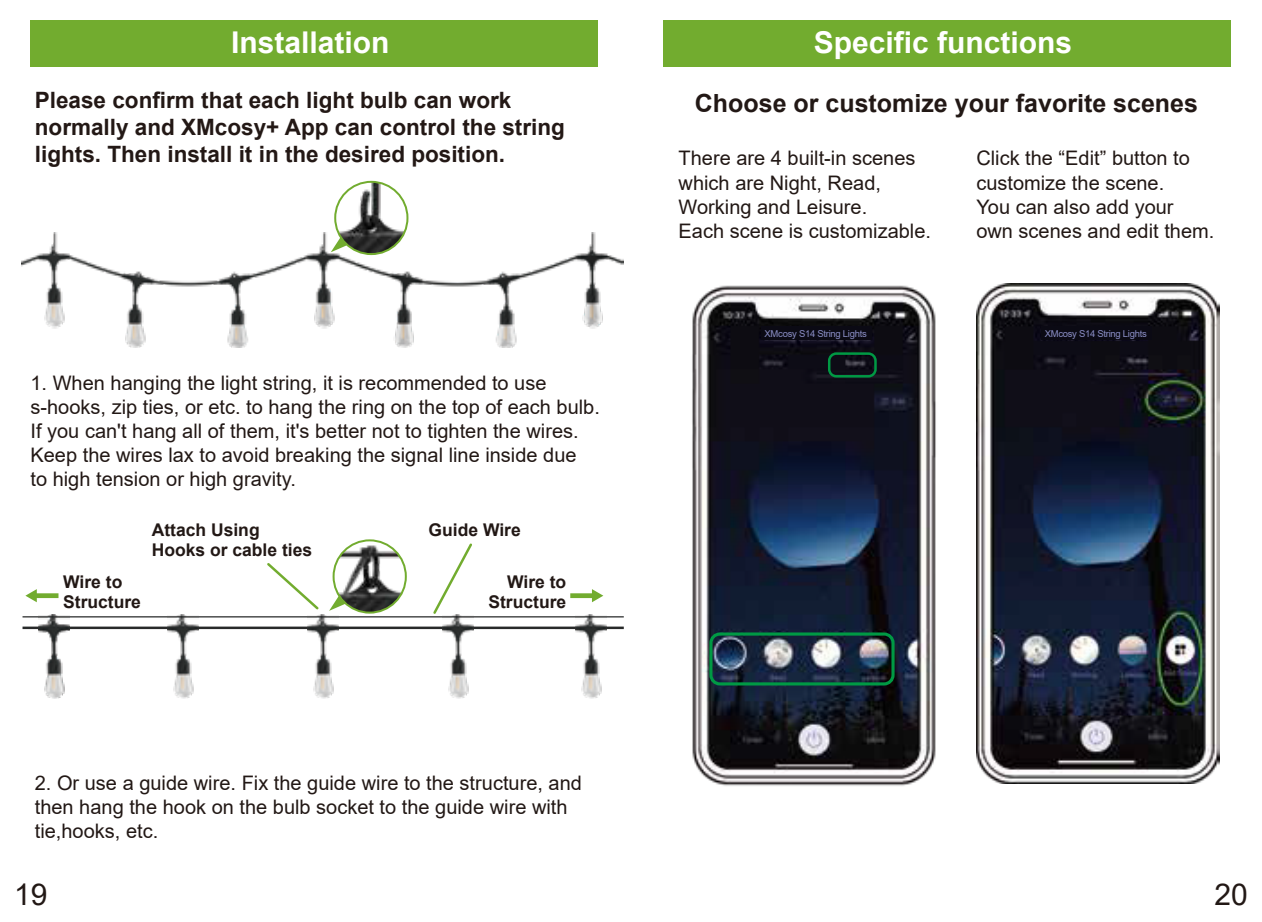
<style>
.page{position:relative;width:1262px;height:922px;background:#fff}
.page>*{position:absolute;margin:0;border:0;box-sizing:border-box;transform-origin:0 0}
.t1{font:700 30px "Arial";color:#fff}
.t2{font:30px "Arial";color:#221815}
.t3{font:700 25px "Arial";color:#221815}
.t4{font:700 22.5px/27px "Arial";color:#231815}
.t5{font:20px/24px "Arial";color:#221815}
.t6{font:700 17.5px/20px "Arial";color:#221815}
.t7{font:9.5px "Arial";letter-spacing:-.03em;color:#8a8ec5}
</style>
<div class="page">
<img style="left:692px;top:285px;width:244px;height:501px">
<div style="left:709px;top:632px;width:185px;height:53px;border:3px solid #094;border-radius:9px"></div>
<div style="left:828px;top:352px;width:48px;height:25px;border:2px solid #094;border-radius:7px"></div>
<img style="left:976px;top:283px;width:243px;height:500px">
<div style="left:663px;top:20px;width:567px;height:46px;background:#72ac2f"></div>
<div style="left:30px;top:20px;width:567px;height:46px;background:#72ac2f"></div>
<img style="left:21px;top:232px;width:603px;height:115px">
<img style="left:335px;top:182px;width:72px;height:72px;border-radius:36px">
<div style="left:334px;top:181px;width:74px;height:74px;border:2px solid #72ac2f;border-radius:50%"></div>
<svg style="left:331px;top:237px;width:16px;height:15px"></svg>
<div style="left:761px;top:326px;width:111px;height:14px;background:#0b0a14"></div>
<div style="left:1041px;top:326px;width:110px;height:14px;background:#0b0a14"></div>
<hr style="left:23px;top:616px;width:601px;height:1px;background:#282a2a">
<hr style="left:23px;top:626px;width:601px;height:3px;background:#282a2a">
<svg style="left:25px;top:589px;width:33px;height:13px"></svg>
<svg style="left:570px;top:589px;width:33px;height:13px"></svg>
<svg style="left:433px;top:543px;width:39px;height:71px"></svg>
<svg style="left:267px;top:563px;width:52px;height:47px"></svg>
<img style="left:333px;top:540px;width:73px;height:72px;border-radius:36px">
<div style="left:332px;top:539px;width:75px;height:74px;border:2px solid #72ac2f;border-radius:50%"></div>
<svg style="left:329px;top:595px;width:16px;height:15px"></svg>
<img style="left:38px;top:614px;width:31px;height:83px">
<img style="left:167px;top:614px;width:31px;height:83px">
<img style="left:307px;top:614px;width:32px;height:83px">
<img style="left:442px;top:614px;width:32px;height:83px">
<img style="left:575px;top:614px;width:32px;height:83px">
<h1 class="t1" style="left:231px;top:21px;width:160px">Installation</h1>
<p class="t4" style="left:35px;top:86px;width:531px">Please confirm that each light bulb can work normally and XMcosy+ App can control the string lights. Then install it in the desired position.</p>
<p class="t5" style="left:31px;top:371px;width:571px">1. When hanging the light string, it is recommended to use s-hooks, zip ties, or etc. to hang the ring on the top of each bulb.<br>If you can't hang all of them, it's better not to tighten the wires.<br>Keep the wires lax to avoid breaking the signal line inside due<br>to high tension or high gravity.</p>
<p class="t6" style="left:152px;top:520px;width:109px">Attach Using</p>
<p class="t6" style="left:428px;top:520px;width:94px">Guide Wire</p>
<p class="t6" style="left:152px;top:540px;width:162px">Hooks or cable ties</p>
<p class="t6" style="left:63px;top:572px;width:79px">Wire to<br>Structure</p>
<p class="t6" style="left:488px;top:572px;width:79px;text-align:right">Wire to<br>Structure</p>
<p class="t5" style="left:35px;top:770px;width:548px">2. Or use a guide wire. Fix the guide wire to the structure, and then hang the hook on the bulb socket to the guide wire with tie,hooks, etc.</p>
<h1 class="t1" style="left:813px;top:21px;width:260px">Specific functions</h1>
<p class="t3" style="left:695px;top:85px;width:504px">Choose or customize your favorite scenes</p>
<p class="t5" style="left:678px;top:146px;width:254px">There are 4 built-in scenes which are Night, Read,<br>Working and Leisure.<br>Each scene is customizable.</p>
<p class="t5" style="left:976px;top:146px;width:239px">Click the “Edit” button to customize the scene.<br>You can also add your own scenes and edit them.</p>
<p class="t7" style="left:764px;top:326px;width:104px">XMcosy S14 String Lights</p>
<p class="t7" style="left:1044px;top:326px;width:104px">XMcosy S14 String Lights</p>
<h1 class="t2" style="left:14px;top:873px;width:35px">19</h1>
<h1 class="t2" style="left:1214px;top:873px;width:35px">20</h1>
</div>
